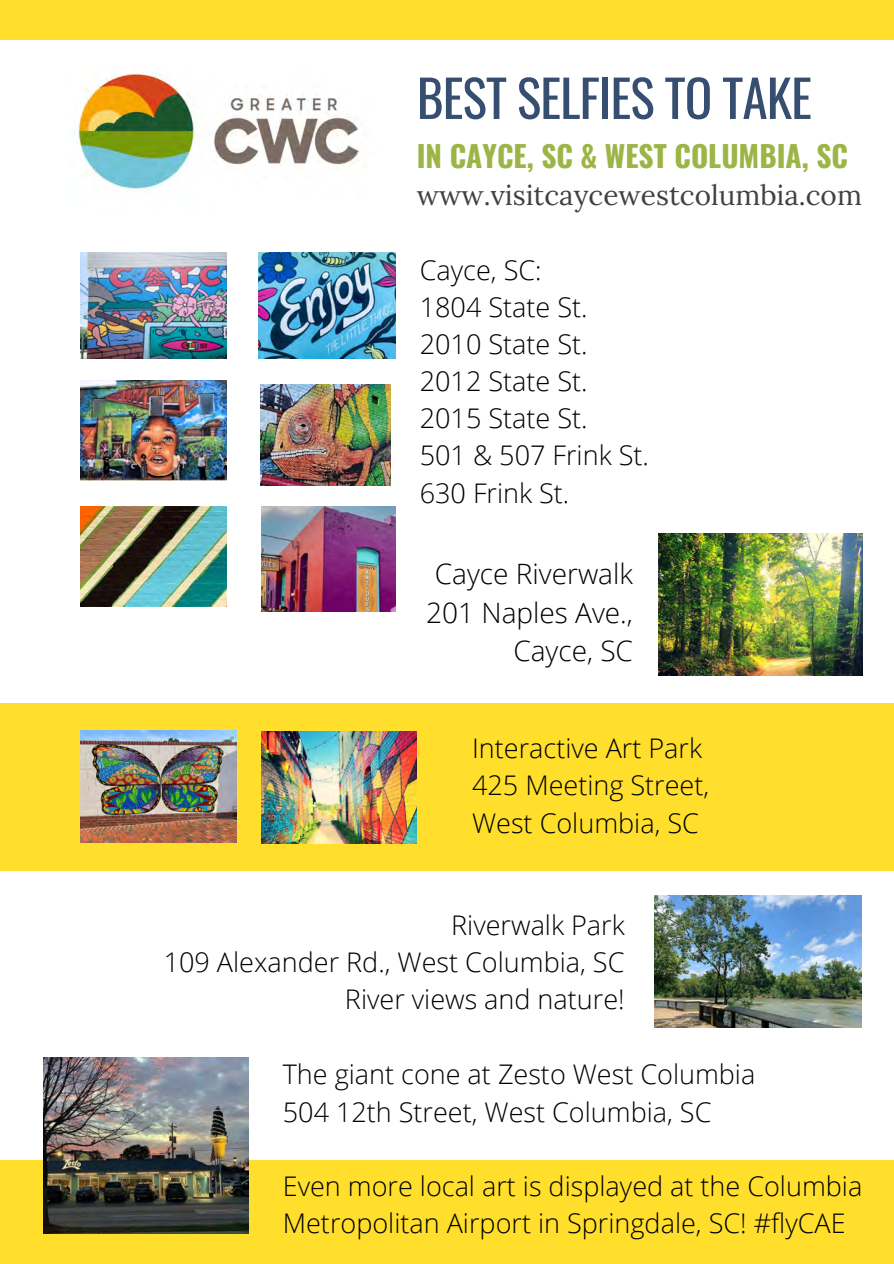
<style>
.page{position:relative;width:894px;height:1264px;background:#fff}
.page>*{position:absolute;margin:0;border:0;box-sizing:border-box;transform-origin:0 0}
.t1{font:51px "Oswald";letter-spacing:-.015em;color:#364e70}
.t2{font:700 29.4px "Oswald";color:#9db446}
.t3{font:300 28.05px/38.5px "Open Sans";color:#000;text-align:right}
.t4{font:27.9px "Lora";color:#414141}
.t5{font:300 27px/37.2px "Open Sans";color:#000}
</style>
<div class="page">
<img style="left:258px;top:253px;width:137px;height:106px">
<div style="left:0;top:703px;width:893px;height:167px;background:#ffdf2b"></div>
<img style="left:81px;top:730px;width:155px;height:112px">
<img style="left:81px;top:253px;width:145px;height:106px">
<img style="left:261px;top:731px;width:156px;height:112px">
<img style="left:658px;top:533px;width:204px;height:142px">
<img style="left:654px;top:895px;width:207px;height:132px">
<div style="left:0;top:1160px;width:893px;height:103px;background:#ffdf2b"></div>
<img style="left:44px;top:1057px;width:204px;height:176px">
<img style="left:81px;top:380px;width:145px;height:101px">
<img style="left:81px;top:506px;width:145px;height:100px">
<img style="left:260px;top:385px;width:131px;height:100px">
<div style="left:0;top:0;width:893px;height:39px;background:#ffdf2b"></div>
<img style="left:78px;top:72px;width:281px;height:119px">
<img style="left:261px;top:506px;width:134px;height:105px">
<p class="t1" style="left:416px;top:58px;width:396px">BEST SELFIES TO TAKE</p>
<p class="t2" style="left:416px;top:133px;width:432px">IN CAYCE, SC &amp; WEST COLUMBIA, SC</p>
<p class="t4" style="left:416px;top:177px;width:446px">www.visitcaycewestcolumbia.com</p>
<p class="t5" style="left:419px;top:250px;width:123px">Cayce, SC:</p>
<p class="t5" style="left:419px;top:287px;width:169px">1804 State St.</p>
<p class="t5" style="left:419px;top:325px;width:169px">2010 State St.</p>
<p class="t5" style="left:419px;top:362px;width:169px">2012 State St.</p>
<p class="t5" style="left:419px;top:399px;width:169px">2015 State St.</p>
<p class="t5" style="left:419px;top:436px;width:230px">501 &amp; 507 Frink St.</p>
<p class="t5" style="left:419px;top:473px;width:151px">630 Frink St.</p>
<p class="t3" style="left:434px;top:554px;width:199px">Cayce Riverwalk</p>
<p class="t3" style="left:426px;top:592px;width:208px">201 Naples Ave.,<br>Cayce, SC</p>
<p class="t5" style="left:472px;top:729px;width:231px">Interactive Art Park</p>
<p class="t5" style="left:472px;top:766px;width:238px">425 Meeting Street,</p>
<p class="t5" style="left:472px;top:803px;width:228px">West Columbia, SC</p>
<p class="t5" style="left:451px;top:905px;width:175px">Riverwalk Park</p>
<p class="t5" style="left:164px;top:943px;width:462px">109 Alexander Rd., West Columbia, SC</p>
<p class="t5" style="left:345px;top:980px;width:281px">River views and nature!</p>
<p class="t5" style="left:283px;top:1055px;width:474px">The giant cone at Zesto West Columbia</p>
<p class="t5" style="left:283px;top:1092px;width:430px">504 12th Street, West Columbia, SC</p>
<p class="t5" style="left:283px;top:1166px;width:581px">Even more local art is displayed at the Columbia<br>Metropolitan Airport in Springdale, SC! #flyCAE</p>
</div>
